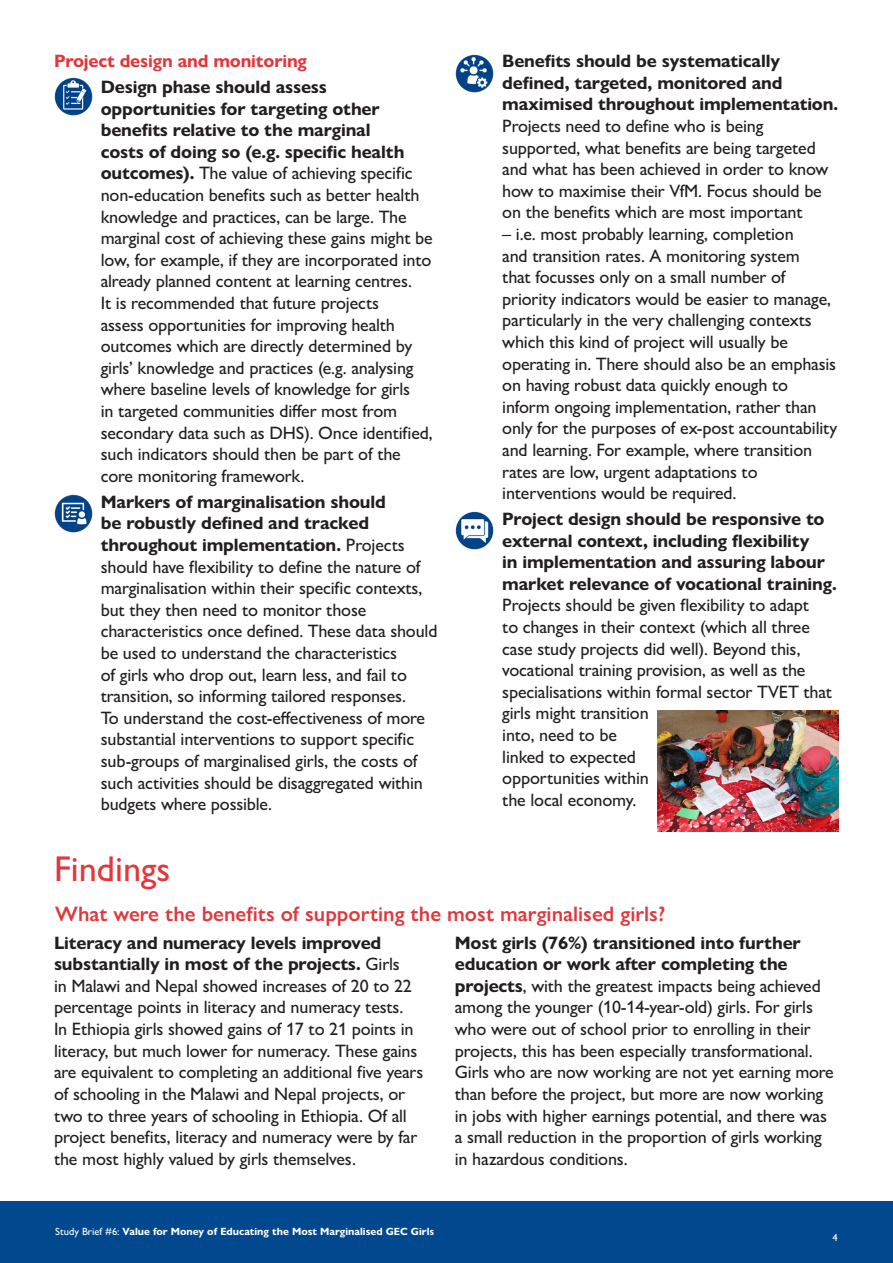
<style>
.page{position:relative;width:893px;height:1263px;background:#fff}
.page>*{position:absolute;margin:0;border:0;box-sizing:border-box;transform-origin:0 0}
.Body_Text{font:500 36px "Gill Sans Nova";color:#e1373d}
.Body_Text-2{font:600 21px "Gill Sans Nova";color:#e1373d}
.Body_Text-3{font:500 18px/21.6px "Gill Sans Nova";letter-spacing:-.01em;color:#231f20}
.Body_Text-4{font:700 18px "Gill Sans Nova";letter-spacing:-.01em;color:#e1373d}
.heading_2{font:700 10.5px "Gill Sans Nova";color:#fff}
.heading_2-2{font:500 10.5px "Gill Sans Nova";color:#fff}
.s1{font-weight:700}
.s2{font-weight:500}
</style>
<div class="page">
<div style="left:0;top:1202px;width:893px;height:61px;background:#01488f"></div>
<img style="left:455px;top:511px;width:38px;height:38px">
<img style="left:54px;top:77px;width:38px;height:39px">
<img style="left:54px;top:494px;width:38px;height:38px">
<img style="left:455px;top:54px;width:38px;height:38px">
<img style="left:657px;top:710px;width:182px;height:121px">
<p class="Body_Text-4" style="left:54px;top:50px;width:255px">Project design and monitoring</p>
<p class="Body_Text-3" style="left:101px;top:76px;width:333px"><span class="s1">Design phase should assess opportunities for targeting other benefits relative to the marginal<br>costs of doing so (e.g. specific health outcomes).</span> The value of achieving specific non-education benefits such as better health knowledge and practices, can be large. The marginal cost of achieving these gains might be low, for example, if they are incorporated into already planned content at learning centres.<br>It is recommended that future projects<br>assess opportunities for improving health outcomes which are directly determined by girls’ knowledge and practices (e.g. analysing where baseline levels of knowledge for girls<br>in targeted communities differ most from secondary data such as DHS). Once identified, such indicators should then be part of the core monitoring framework.</p>
<p class="Body_Text-3" style="left:101px;top:491px;width:338px"><span class="s1">Markers of marginalisation should<br>be robustly defined and tracked throughout implementation.</span> Projects should have flexibility to define the nature of marginalisation within their specific contexts, but they then need to monitor those characteristics once defined. These data should be used to understand the characteristics<br>of girls who drop out, learn less, and fail to transition, so informing tailored responses.<br>To understand the cost-effectiveness of more substantial interventions to support specific sub-groups of marginalised girls, the costs of such activities should be disaggregated within budgets where possible.</p>
<p class="Body_Text" style="left:54px;top:847px;width:118px">Findings</p>
<p class="Body_Text-3" style="left:502px;top:50px;width:338px"><span class="s1">Benefits should be systematically defined, targeted, monitored and maximised throughout implementation.<br></span>Projects need to define who is being supported, what benefits are being targeted and what has been achieved in order to know how to maximise their VfM. Focus should be on the benefits which are most important</p>
<p class="Body_Text-3" style="left:502px;top:223px;width:337px">– i.e. most probably learning, completion<br>and transition rates. A monitoring system<br>that focusses only on a small number of priority indicators would be easier to manage, particularly in the very challenging contexts which this kind of project will usually be operating in. There should also be an emphasis on having robust data quickly enough to inform ongoing implementation, rather than only for the purposes of ex-post accountability and learning. For example, where transition rates are low, urgent adaptations to interventions would be required.</p>
<p class="Body_Text-3" style="left:502px;top:508px;width:336px"><span class="s1">Project design should be responsive to external context, including flexibility<br>in implementation and assuring labour market relevance of vocational training.<br></span>Projects should be given flexibility to adapt<br>to changes in their context (which all three case study projects did well). Beyond this, vocational training provision, as well as the specialisations within formal sector TVET that girls might transition<br>into, need to be<br>linked to expected<br>opportunities within<br>the local economy.</p>
<p class="Body_Text-2" style="left:55px;top:901px;width:612px">What were the benefits of supporting the most marginalised girls?</p>
<p class="Body_Text-3" style="left:54px;top:931px;width:371px"><span class="s1">Literacy and numeracy levels improved substantially in most of the projects.</span> Girls<br>in Malawi and Nepal showed increases of 20 to 22 percentage points in literacy and numeracy tests.<br>In Ethiopia girls showed gains of 17 to 21 points in literacy, but much lower for numeracy. These gains are equivalent to completing an additional five years of schooling in the Malawi and Nepal projects, or two to three years of schooling in Ethiopia. Of all project benefits, literacy and numeracy were by far the most highly valued by girls themselves.</p>
<p class="Body_Text-3" style="left:455px;top:931px;width:381px"><span class="s1">Most girls (76%) transitioned into further education or work after completing the projects</span>, with the greatest impacts being achieved among the younger (10-14-year-old) girls. For girls who were out of school prior to enrolling in their projects, this has been especially transformational.<br>Girls who are now working are not yet earning more than before the project, but more are now working in jobs with higher earnings potential, and there was a small reduction in the proportion of girls working in hazardous conditions.</p>
<p class="heading_2" style="left:55px;top:1225px;width:381px"><span class="s2">Study Brief #6:</span> Value for Money of Educating the Most Marginalised GEC Girls</p>
<p class="heading_2-2" style="left:832px;top:1231px;width:7px">4</p>
</div>
